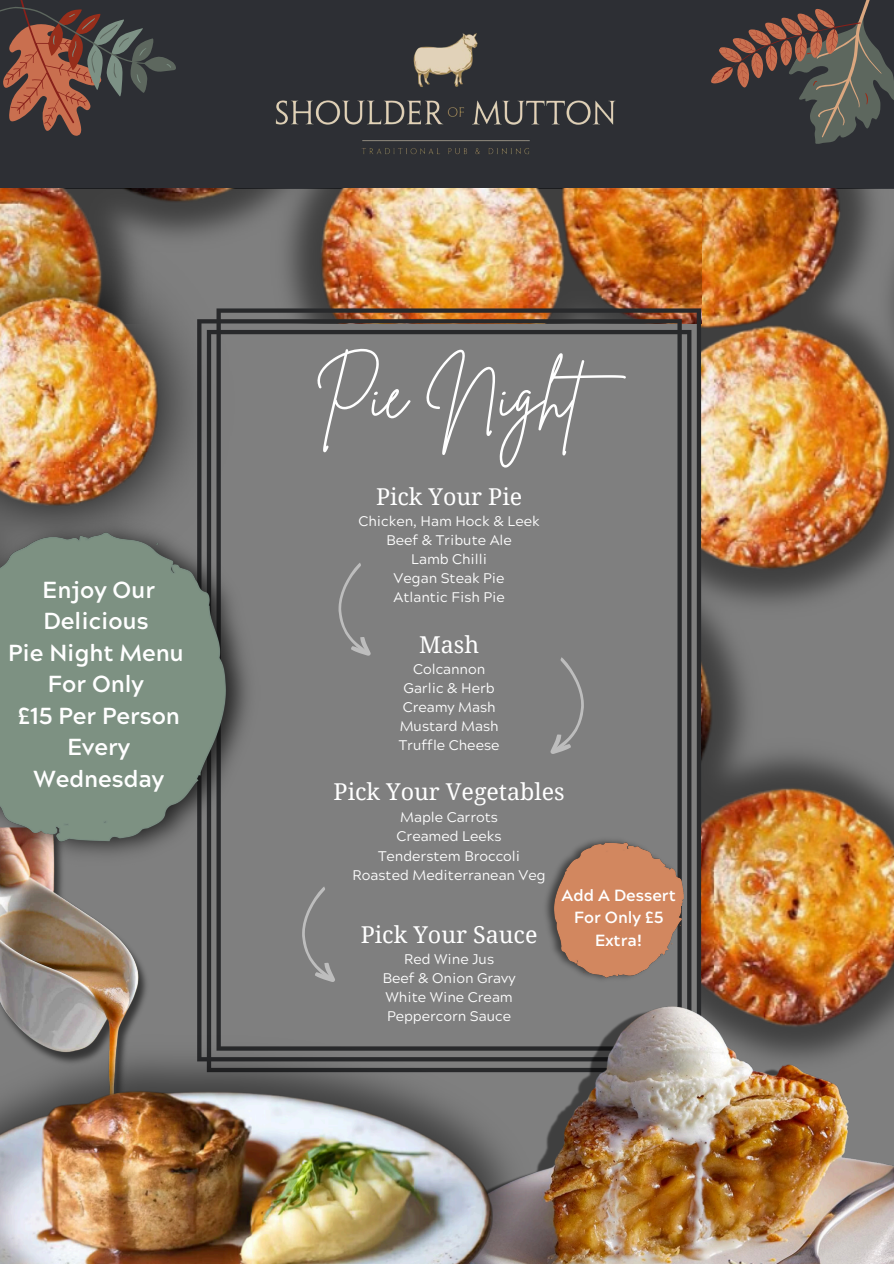
<style>
.page{position:relative;width:894px;height:1264px;background:#fff}
.page>*{position:absolute;margin:0;border:0;box-sizing:border-box;transform-origin:0 0}
.t1{font:64.95px "Brittany Signature";color:#fff}
.t2{font:23.25px "Noto Serif";color:#fff}
.t3{font:700 23.1px/31.5px "Acherus Grotesque";color:#fff;text-align:center}
.t4{font:700 16.2px/22.4px "Acherus Grotesque";color:#fff;text-align:center}
.t5{font:13.95px "Acherus Grotesque";color:#fff}
</style>
<div class="page">
<div style="left:0;top:0;width:893px;height:189px;background:#2d2f34"></div>
<img style="left:248px;top:18px;width:399px;height:146px">
<svg style="left:702px;top:0;width:191px;height:167px;background:#4a4240"></svg>
<svg style="left:0;top:0;width:180px;height:155px;background:#54413d"></svg>
<img style="left:701px;top:189px;width:192px;height:660px">
<img style="left:0;top:874px;width:197px;height:35px">
<img style="left:0;top:189px;width:701px;height:119px">
<svg style="left:216px;top:308px;width:485px;height:601px;background:#7a7a79"></svg>
<svg style="left:338px;top:562px;width:32px;height:93px;background:#878787"></svg>
<svg style="left:302px;top:886px;width:33px;height:23px"></svg>
<svg style="left:550px;top:657px;width:34px;height:97px;background:#878787"></svg>
<img style="left:539px;top:832px;width:148px;height:17px">
<img style="left:380px;top:849px;width:513px;height:414px">
<img style="left:0;top:909px;width:601px;height:354px">
<img style="left:0;top:217px;width:250px;height:289px">
<img style="left:0;top:506px;width:265px;height:368px">
<p class="t3" style="left:8px;top:577px;width:177px">Enjoy Our<br>Delicious<br>Pie Night Menu<br>For Only<br>£15 Per Person<br>Every<br>Wednesday</p>
<p class="t1" style="left:314px;top:353px;width:331px">Pie Night</p>
<p class="t2" style="left:376px;top:480px;width:148px">Pick Your Pie</p>
<p class="t5" style="left:358px;top:515px;width:183px">Chicken, Ham Hock &amp; Leek</p>
<p class="t5" style="left:386px;top:534px;width:127px">Beef &amp; Tribute Ale</p>
<p class="t5" style="left:411px;top:553px;width:77px">Lamb Chilli</p>
<h1 class="t5" style="left:393px;top:572px;width:112px">Vegan Steak Pie</h1>
<h3 class="t5" style="left:393px;top:592px;width:113px">Atlantic Fish Pie</h3>
<p class="t2" style="left:419px;top:627px;width:62px">Mash</p>
<p class="t5" style="left:413px;top:663px;width:74px">Colcannon</p>
<p class="t5" style="left:403px;top:682px;width:93px">Garlic &amp; Herb</p>
<p class="t5" style="left:402px;top:701px;width:94px">Creamy Mash</p>
<p class="t5" style="left:399px;top:720px;width:100px">Mustard Mash</p>
<p class="t5" style="left:398px;top:740px;width:102px">Truffle Cheese</p>
<p class="t2" style="left:333px;top:775px;width:232px">Pick Your Vegetables</p>
<p class="t5" style="left:400px;top:811px;width:99px">Maple Carrots</p>
<h3 class="t5" style="left:396px;top:830px;width:107px">Creamed Leeks</h3>
<p class="t5" style="left:378px;top:850px;width:143px">Tenderstem Broccoli</p>
<p class="t5" style="left:352px;top:869px;width:194px">Roasted Mediterranean Veg</p>
<p class="t2" style="left:361px;top:917px;width:178px">Pick Your Sauce</p>
<p class="t5" style="left:404px;top:953px;width:91px">Red Wine Jus</p>
<p class="t5" style="left:382px;top:972px;width:134px">Beef &amp; Onion Gravy</p>
<p class="t5" style="left:385px;top:991px;width:129px">White Wine Cream</p>
<p class="t5" style="left:387px;top:1010px;width:125px">Peppercorn Sauce</p>
<p class="t4" style="left:561px;top:886px;width:116px">Add A Dessert<br>For Only £5<br>Extra!</p>
</div>
